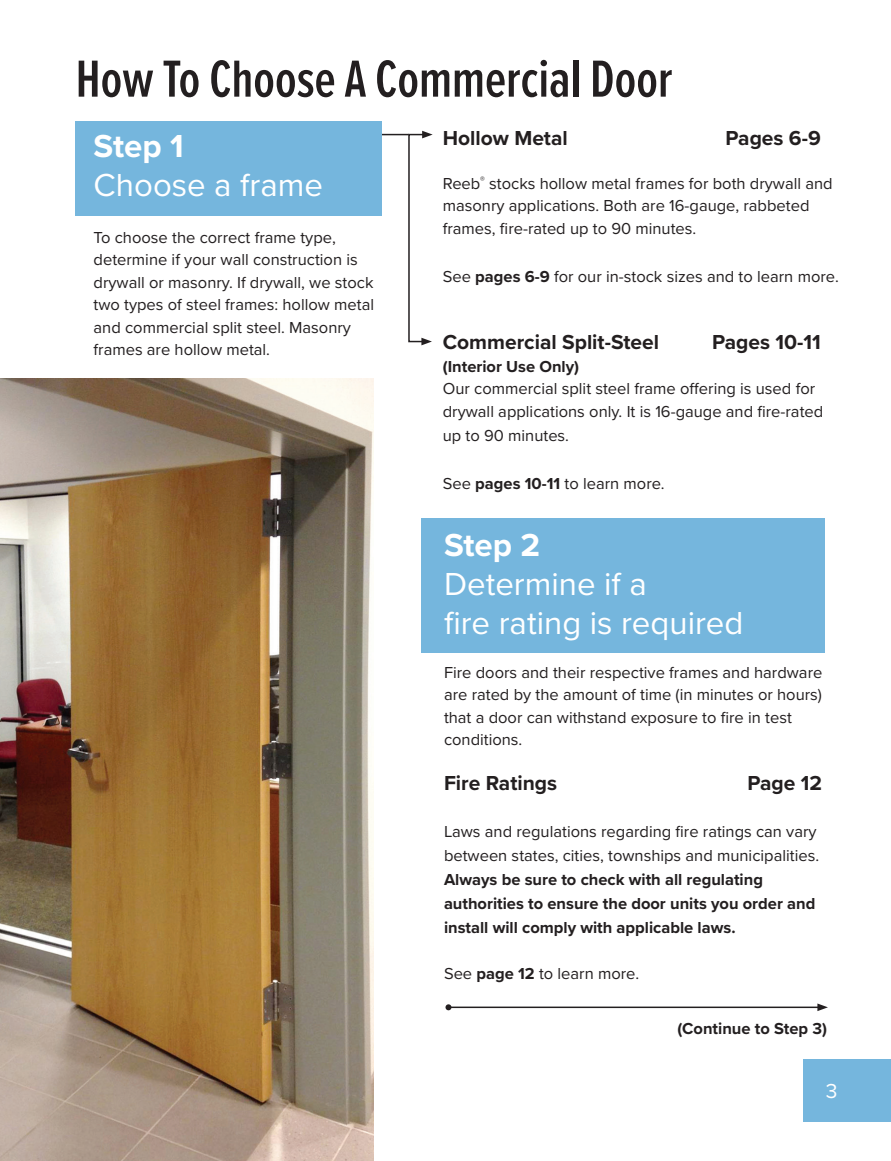
<style>
.page{position:relative;width:891px;height:1161px;background:#fff}
.page>*{position:absolute;margin:0;border:0;box-sizing:border-box;transform-origin:0 0}
.t1{font:600 54px "Proxima Nova Ex Cn";color:#231f20}
.t2{font:33px/39px "Proxima Nova";color:#fff}
.t3{font:700 33px "Proxima Nova";color:#fff}
.t4{font:700 21px "Proxima Nova";color:#231f20}
.t5{font:21px "Proxima Nova";color:#fff}
.t6{font:16.5px/22.5px "Proxima Nova";color:#231f20}
.t7{font:700 16.5px/24px "Proxima Nova";color:#231f20}
.s1{font-weight:700}
</style>
<div class="page">
<div style="left:804px;top:1060px;width:87px;height:62px;background:#75b6dd"></div>
<div style="left:421px;top:519px;width:404px;height:134px;background:#75b6dd"></div>
<svg style="left:407px;top:131px;width:26px;height:214px"></svg>
<hr style="left:198px;top:134px;width:211px;height:1px;background:#231f20">
<hr style="left:448px;top:1007px;width:372px;height:1px;background:#231f20">
<svg style="left:446px;top:1004px;width:6px;height:6px"></svg>
<svg style="left:817px;top:1003px;width:11px;height:8px"></svg>
<img style="left:0;top:379px;width:374px;height:782px">
<div style="left:76px;top:121px;width:306px;height:94px;background:#75b6dd"></div>
<h1 class="t1" style="left:76px;top:39px;width:598px">How To Choose A Commercial Door</h1>
<h2 class="t3" style="left:94px;top:122px;width:92px">Step 1</h2>
<h2 class="t2" style="left:94px;top:164px;width:231px">Choose a frame</h2>
<p class="t6" style="left:94px;top:225px;width:282px">To choose the correct frame type, determine if your wall construction is drywall or masonry. If drywall, we stock two types of steel frames: hollow metal and commercial split steel. Masonry frames are hollow metal.</p>
<p class="t4" style="left:443px;top:122px;width:126px">Hollow Metal</p>
<p class="t4" style="left:726px;top:122px;width:97px">Pages 6-9</p>
<p class="t6" style="left:443px;top:171px;width:391px">Reeb<sup>®</sup> stocks hollow metal frames for both drywall and masonry applications. Both are 16-gauge, rabbeted frames, fire-rated up to 90 minutes.</p>
<p class="t6" style="left:443px;top:264px;width:398px">See <span class="s1">pages 6-9</span> for our in-stock sizes and to learn more.</p>
<p class="t4" style="left:443px;top:327px;width:218px">Commercial Split-Steel</p>
<p class="t4" style="left:712px;top:327px;width:110px">Pages 10-11</p>
<p class="t7" style="left:443px;top:354px;width:138px">(Interior Use Only)</p>
<p class="t6" style="left:443px;top:377px;width:382px">Our commercial split steel frame offering is used for drywall applications only. It is 16-gauge and fire-rated</p>
<p class="t6" style="left:443px;top:423px;width:128px">up to 90 minutes.</p>
<p class="t6" style="left:443px;top:471px;width:223px">See <span class="s1">pages 10-11</span> to learn more.</p>
<h2 class="t3" style="left:444px;top:521px;width:98px">Step 2</h2>
<h2 class="t2" style="left:444px;top:564px;width:301px">Determine if a<br>fire rating is required</h2>
<p class="t6" style="left:444px;top:660px;width:380px">Fire doors and their respective frames and hardware are rated by the amount of time (in minutes or hours) that a door can withstand exposure to fire in test conditions.</p>
<p class="t4" style="left:444px;top:768px;width:115px">Fire Ratings</p>
<p class="t4" style="left:747px;top:768px;width:76px">Page 12</p>
<p class="t6" style="left:444px;top:819px;width:377px;line-height:24px">Laws and regulations regarding fire ratings can vary between states, cities, townships and municipalities.</p>
<p class="t7" style="left:444px;top:867px;width:373px">Always be sure to check with all regulating authorities to ensure the door units you order and install will comply with applicable laws.</p>
<p class="t6" style="left:444px;top:962px;width:197px">See <span class="s1">page 12</span> to learn more.</p>
<p class="t7" style="left:677px;top:1016px;width:151px">(Continue to Step 3)</p>
<p class="t5" style="left:826px;top:1076px;width:13px">3</p>
</div>
